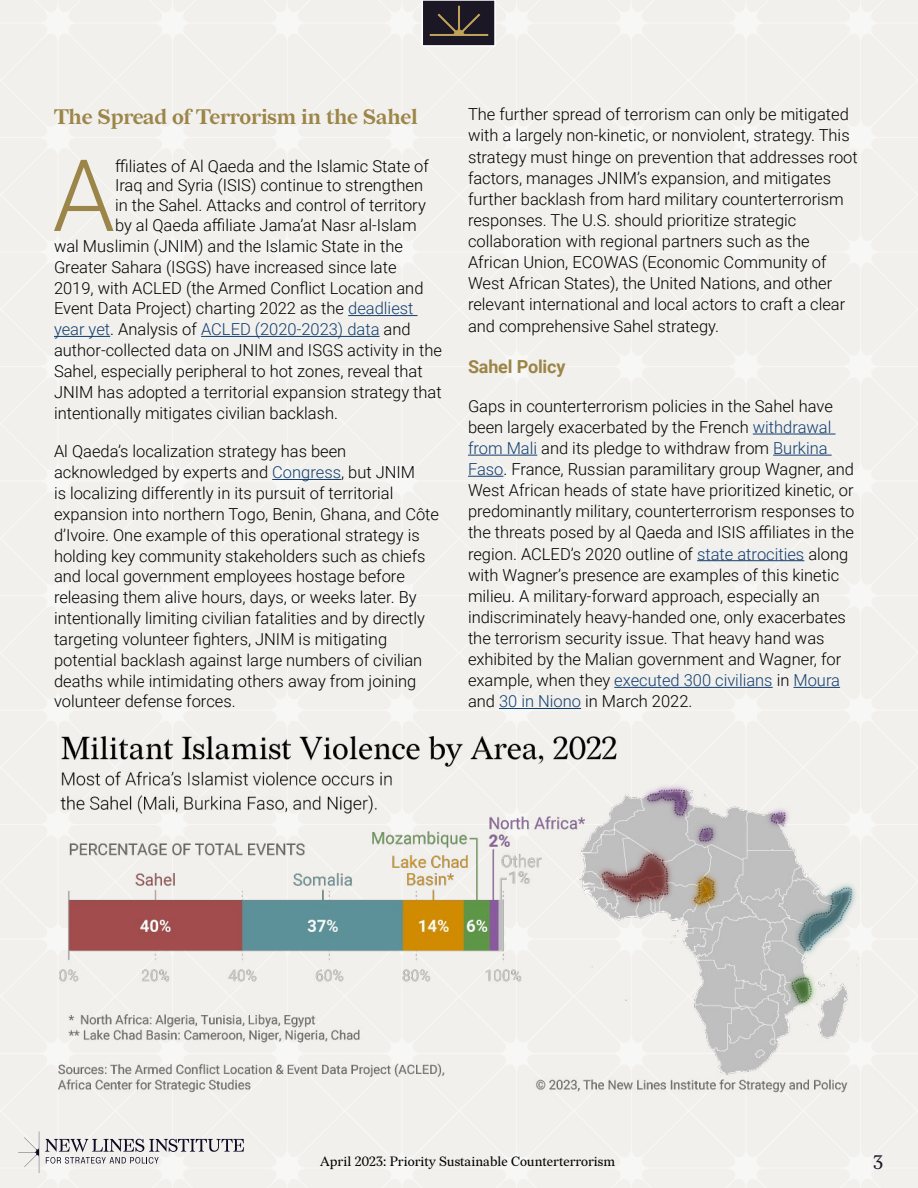
<style>
.page{position:relative;width:918px;height:1188px;background:#f1f0ec}
.page>*{position:absolute;margin:0;border:0;box-sizing:border-box;transform-origin:0 0}
.t1{font:300 100.05px "Roboto";color:#9c8548}
.t2{font:700 21px "Redaction";letter-spacing:-.01em;color:#9c8548}
.t3{font:19.5px "Redaction";color:#1b1725}
.t4{font:700 18px "Roboto";letter-spacing:-.01em;color:#9c8548}
.t5{font:300 16.5px/21.1px "Roboto";color:#000}
.t6{font:300 16.5px "Roboto";color:#123e70}
.t7{font:13.5px "Redaction";color:#000}
.s1{color:#123e70}
.s2{color:#000}
</style>
<div class="page">
<hr style="left:348px;top:315px;width:70px;height:1px;background:#123e70">
<hr style="left:54px;top:336px;width:56px;height:1px;background:#123e70">
<hr style="left:201px;top:336px;width:179px;height:1px;background:#123e70">
<hr style="left:272px;top:479px;width:69px;height:1px;background:#123e70">
<hr style="left:753px;top:434px;width:83px;height:1px;background:#123e70">
<hr style="left:468px;top:455px;width:69px;height:1px;background:#123e70">
<hr style="left:773px;top:455px;width:59px;height:1px;background:#123e70">
<hr style="left:468px;top:476px;width:35px;height:1px;background:#123e70">
<hr style="left:697px;top:560px;width:107px;height:1px;background:#123e70">
<hr style="left:614px;top:687px;width:159px;height:1px;background:#123e70">
<hr style="left:793px;top:687px;width:47px;height:1px;background:#123e70">
<hr style="left:499px;top:708px;width:82px;height:1px;background:#123e70">
<img style="left:54px;top:726px;width:808px;height:368px">
<div style="left:422px;top:0;width:73px;height:46px;background:#1b1725"></div>
<div style="left:422px;top:0;width:74px;height:47px;border:2px solid #fff"></div>
<svg style="left:429px;top:5px;width:60px;height:31px"></svg>
<svg style="left:18px;top:1131px;width:21px;height:42px"></svg>
<svg style="left:45px;top:1139px;width:199px;height:25px;background:#c5c4c6"></svg>
<p class="t2" style="left:54px;top:103px;width:366px">The Spread of Terrorism in the Sahel</p>
<h1 class="t1" style="left:53px;top:125px;width:64px">A</h1>
<p class="t5" style="left:115px;top:155px;width:315px">ffiliates of Al Qaeda and the Islamic State of</p>
<p class="t5" style="left:115px;top:174px;width:310px">Iraq and Syria (ISIS) continue to strengthen</p>
<p class="t5" style="left:115px;top:194px;width:312px">in the Sahel. Attacks and control of territory</p>
<p class="t5" style="left:115px;top:214px;width:303px">by al Qaeda affiliate Jama’at Nasr al-Islam</p>
<p class="t5" style="left:54px;top:235px;width:351px">wal Muslimin (JNIM) and the Islamic State in the</p>
<p class="t5" style="left:54px;top:256px;width:344px">Greater Sahara (ISGS) have increased since late</p>
<p class="t5" style="left:54px;top:276px;width:371px">2019, with ACLED (the Armed Conflict Location and</p>
<p class="t5" style="left:54px;top:297px;width:361px">Event Data Project) charting 2022 as the <span class="s1">deadliest</span></p>
<p class="t6" style="left:54px;top:318px;width:358px">year yet<span class="s2">. Analysis of</span> ACLED (2020-2023) data <span class="s2">and</span></p>
<p class="t5" style="left:54px;top:339px;width:389px">author-collected data on JNIM and ISGS activity in the</p>
<p class="t5" style="left:54px;top:360px;width:370px">Sahel, especially peripheral to hot zones, reveal that</p>
<p class="t5" style="left:54px;top:381px;width:389px">JNIM has adopted a territorial expansion strategy that</p>
<p class="t5" style="left:54px;top:401px;width:286px">intentionally mitigates civilian backlash.</p>
<p class="t5" style="left:54px;top:440px;width:387px">Al Qaeda’s localization strategy has been acknowledged by experts and <span class="s1">Congress</span>, but JNIM<br>is localizing differently in its pursuit of territorial expansion into northern Togo, Benin, Ghana, and Côte d’Ivoire. One example of this operational strategy is holding key community stakeholders such as chiefs and local government employees hostage before releasing them alive hours, days, or weeks later. By intentionally limiting civilian fatalities and by directly targeting volunteer fighters, JNIM is mitigating potential backlash against large numbers of civilian deaths while intimidating others away from joining volunteer defense forces.</p>
<p class="t5" style="left:468px;top:103px;width:391px">The further spread of terrorism can only be mitigated with a largely non-kinetic, or nonviolent, strategy. This strategy must hinge on prevention that addresses root factors, manages JNIM’s expansion, and mitigates further backlash from hard military counterterrorism responses. The U.S. should prioritize strategic collaboration with regional partners such as the African Union, ECOWAS (Economic Community of West African States), the United Nations, and other relevant international and local actors to craft a clear and comprehensive Sahel strategy.</p>
<p class="t4" style="left:468px;top:354px;width:99px">Sahel Policy</p>
<p class="t5" style="left:468px;top:395px;width:388px">Gaps in counterterrorism policies in the Sahel have been largely exacerbated by the French <span class="s1">withdrawal from Mali</span> and its pledge to withdraw from <span class="s1">Burkina Faso</span>. France, Russian paramilitary group Wagner, and West African heads of state have prioritized kinetic, or predominantly military, counterterrorism responses to the threats posed by al Qaeda and ISIS affiliates in the region. ACLED’s 2020 outline of <span class="s1">state atrocities</span> along with Wagner’s presence are examples of this kinetic milieu. A military-forward approach, especially an indiscriminately heavy-handed one, only exacerbates the terrorism security issue. That heavy hand was exhibited by the Malian government and Wagner, for example, when they <span class="s1">executed 300 civilians</span> in <span class="s1">Moura </span>and <span class="s1">30 in Niono</span> in March 2022.</p>
<p class="t7" style="left:320px;top:1153px;width:296px">April 2023: Priority Sustainable Counterterrorism</p>
<p class="t3" style="left:873px;top:1150px;width:12px">3</p>
</div>
